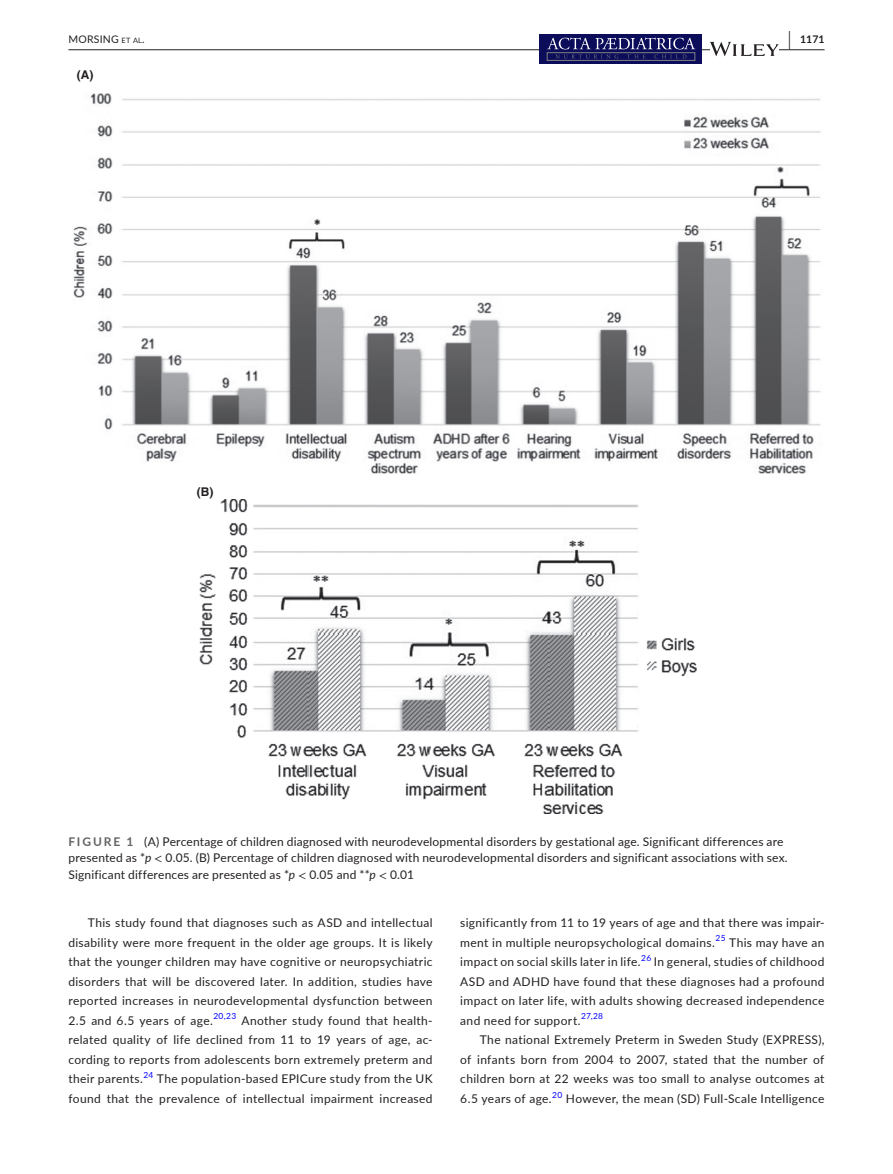
<style>
.page{position:relative;width:893px;height:1174px;background:#fff}
.page>*{position:absolute;margin:0;border:0;box-sizing:border-box;transform-origin:0 0}
.t1{font:12px/19.5px "Lato";letter-spacing:.015em;color:#231f20;text-align:justify}
.t2{font:700 12px "Helvetica";color:#231f20}
.t3{font:10.5px "Lato";letter-spacing:.02em;color:#231f20}
.t4{font:700 10.5px "Lato";color:#231f20}
.t5{font:8.4px "Lato";color:#00f}
.s1{font-size:7.35px}
.s2{font-size:19.5px}
.s3{font-weight:700;color:#636366}
.s4{font-style:italic}
.s5{font-family:"STIX"}
</style>
<div class="page">
<hr style="left:68px;top:49px;width:756px;height:1px;background:#231f20">
<div style="left:539px;top:34px;width:162px;height:30px;background:#0c0d5a"></div>
<div style="left:547px;top:52px;width:148px;height:9px;border:1px solid #808080"></div>
<svg style="left:547px;top:37px;width:148px;height:21px"></svg>
<svg style="left:710px;top:42px;width:69px;height:14px"></svg>
<img style="left:73px;top:93px;width:748px;height:381px">
<img style="left:199px;top:500px;width:498px;height:313px">
<p class="t3" style="left:68px;top:31px;width:78px">MORSING <span class="s1">et al</span>.</p>
<p class="t4" style="left:789px;top:31px;width:37px"><span class="s2">|</span> 1171</p>
<p class="t2" style="left:77px;top:68px;width:18px">(A)</p>
<p class="t2" style="left:197px;top:485px;width:18px">(B)</p>
<p class="t1" style="left:68px;top:832px;width:721px;line-height:16.5px;text-align:left"><span class="s3">FIGURE 1</span> (A) Percentage of children diagnosed with neurodevelopmental disorders by gestational age. Significant differences are presented as *<span class="s4">p</span> <span class="s5">&lt;</span> 0.05. (B) Percentage of children diagnosed with neurodevelopmental disorders and significant associations with sex.<br>Significant differences are presented as *<span class="s4">p</span> <span class="s5">&lt;</span> 0.05 and **<span class="s4">p</span> <span class="s5">&lt;</span> 0.01</p>
<p class="t1" style="left:68px;top:912px;width:366px;text-indent:20px">This study found that diagnoses such as ASD and intellectual disability were more frequent in the older age groups. It is likely that the younger children may have cognitive or neuropsychiatric disorders that will be discovered later. In addition, studies have reported increases in neurodevelopmental dysfunction between 2.5 and 6.5 years of age.<sup>20,23</sup> Another study found that health&shy;related quality of life declined from 11 to 19 years of age, ac&shy;cording to reports from adolescents born extremely preterm and their parents.<sup>24</sup> The population-based EPICure study from the UK found that the prevalence of intellectual impairment increased</p>
<p class="t1" style="left:460px;top:912px;width:366px">significantly from 11 to 19 years of age and that there was impair&shy;ment in multiple neuropsychological domains.<sup>25</sup> This may have an impact on social skills later in life.</p>
<p class="t5" style="left:641px;top:952px;width:11px">26</p>
<p class="t1" style="left:460px;top:951px;width:366px;text-indent:194px">In general, studies of childhood ASD and ADHD have found that these diagnoses had a profound impact on later life, with adults showing decreased independence and need for support.</p>
<p class="t5" style="left:581px;top:1010px;width:23px">27,28</p>
<p class="t1" style="left:460px;top:1029px;width:366px;text-indent:20px">The national Extremely Preterm in Sweden Study (EXPRESS), of infants born from 2004 to 2007, stated that the number of children born at 22 weeks was too small to analyse outcomes at 6.5 years of age.<sup>20</sup> However, the mean (SD) Full-Scale Intelligence</p>
</div>
